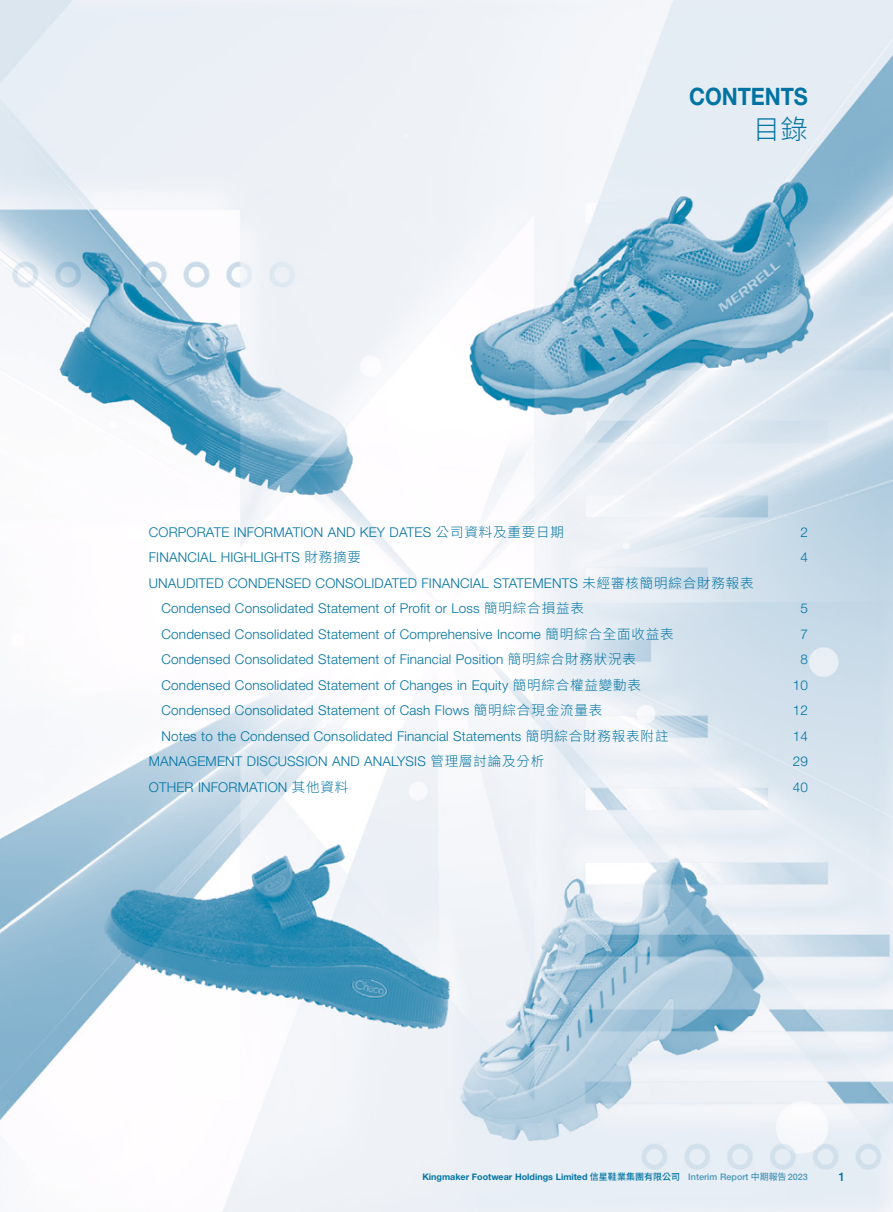
<style>
.page{position:relative;width:893px;height:1212px;background:#fff}
.page>*{position:absolute;margin:0;border:0;box-sizing:border-box;transform-origin:0 0}
.t1{font:300 27px "Source Han Sans TC";color:#0073a3}
.t2{font:700 24px "Helvetica Neue LT Std";color:#0073a3;scale:.9 1}
.Body_Text{font:300 13.5px "Helvetica Neue LT Std";letter-spacing:.015em;color:#0073a3}
.t3{font:500 12px "Helvetica Neue LT Std";color:#0073a3}
.t4{font:700 9px "Helvetica Neue LT Std";color:#0073a3}
.s1{font-family:"Source Han Sans TC"}
.s2{font-family:"Source Han Sans TC";font-weight:500}
.s3{font-weight:500;color:#4694b9}
.s4{font-family:"Source Han Sans TC";font-weight:500;color:#4694b9}
</style>
<div class="page">
<img style="left:0;top:0;width:893px;height:1212px">
<h2 class="t2" style="left:689px;top:82px;width:134px">CONTENTS</h2>
<h1 class="t1" style="left:753px;top:114px;width:56px">目錄</h1>
<p class="Body_Text" style="left:149px;top:524px;width:417px">CORPORATE INFORMATION AND KEY DATES <span class="s1">公司資料及重要日期</span></p>
<p class="Body_Text" style="left:800px;top:524px;width:9px">2</p>
<p class="Body_Text" style="left:149px;top:549px;width:214px">FINANCIAL HIGHLIGHTS <span class="s1">財務摘要</span></p>
<p class="Body_Text" style="left:800px;top:549px;width:9px">4</p>
<p class="Body_Text" style="left:149px;top:575px;width:606px">UNAUDITED CONDENSED CONSOLIDATED FINANCIAL STATEMENTS <span class="s1">未經審核簡明綜合財務報表</span></p>
<p class="Body_Text" style="left:162px;top:600px;width:424px">Condensed Consolidated Statement of Profit or Loss <span class="s1">簡明綜合損益表</span></p>
<p class="Body_Text" style="left:800px;top:600px;width:9px">5</p>
<p class="Body_Text" style="left:162px;top:626px;width:514px">Condensed Consolidated Statement of Comprehensive Income <span class="s1">簡明綜合全面收益表</span></p>
<p class="Body_Text" style="left:800px;top:626px;width:9px">7</p>
<p class="Body_Text" style="left:162px;top:651px;width:476px">Condensed Consolidated Statement of Financial Position <span class="s1">簡明綜合財務狀況表</span></p>
<p class="Body_Text" style="left:800px;top:651px;width:9px">8</p>
<p class="Body_Text" style="left:162px;top:677px;width:481px">Condensed Consolidated Statement of Changes in Equity <span class="s1">簡明綜合權益變動表</span></p>
<p class="Body_Text" style="left:793px;top:677px;width:17px">10</p>
<p class="Body_Text" style="left:162px;top:702px;width:442px">Condensed Consolidated Statement of Cash Flows <span class="s1">簡明綜合現金流量表</span></p>
<p class="Body_Text" style="left:793px;top:702px;width:17px">12</p>
<p class="Body_Text" style="left:162px;top:728px;width:508px">Notes to the Condensed Consolidated Financial Statements <span class="s1">簡明綜合財務報表附註</span></p>
<p class="Body_Text" style="left:793px;top:728px;width:17px">14</p>
<p class="Body_Text" style="left:149px;top:753px;width:397px">MANAGEMENT DISCUSSION AND ANALYSIS <span class="s1">管理層討論及分析</span></p>
<p class="Body_Text" style="left:793px;top:753px;width:17px">29</p>
<p class="Body_Text" style="left:149px;top:779px;width:201px">OTHER INFORMATION <span class="s1">其他資料</span></p>
<p class="Body_Text" style="left:793px;top:779px;width:17px">40</p>
<p class="t4" style="left:422px;top:1171px;width:387px">Kingmaker Footwear Holdings Limited <span class="s2">信星鞋業集團有限公司　</span><span class="s3">Interim Report</span> <span class="s4">中期報告</span><span class="s3">2023</span></p>
<p class="t3" style="left:839px;top:1169px;width:8px">1</p>
</div>
